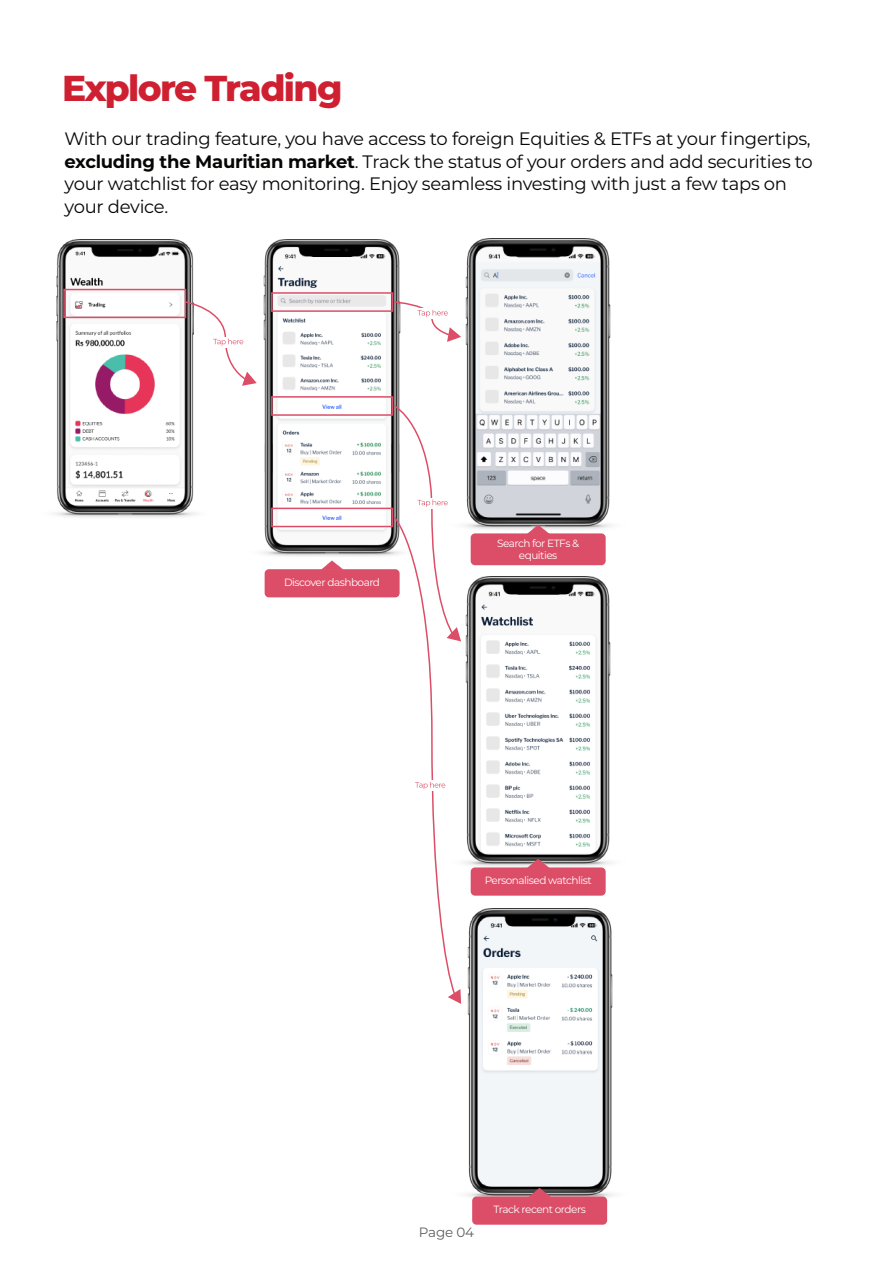
<style>
.page{position:relative;width:893px;height:1263px;background:#fff}
.page>*{position:absolute;margin:0;border:0;box-sizing:border-box;transform-origin:0 0}
.t1{font:800 36px "Montserrat";letter-spacing:-.045em;color:#cf2032}
.t2{font:18px/22.5px "Montserrat";letter-spacing:-.015em;color:#060705}
.t3{font:13.5px "Montserrat";letter-spacing:-.015em;color:#5e5f5f}
.t4{font:10.5px/12px "Montserrat";letter-spacing:-.045em;color:#fff;text-align:center}
.s1{font-weight:700}
</style>
<div class="page">
<img style="left:54px;top:239px;width:142px;height:279px">
<img style="left:464px;top:239px;width:148px;height:311px">
<img style="left:464px;top:576px;width:148px;height:312px">
<img style="left:262px;top:239px;width:138px;height:317px">
<div style="left:63px;top:289px;width:123px;height:29px;border:2px solid #dc4e67"></div>
<svg style="left:184px;top:301px;width:73px;height:85px"></svg>
<svg style="left:393px;top:301px;width:68px;height:41px"></svg>
<svg style="left:393px;top:404px;width:68px;height:504px"></svg>
<img style="left:438px;top:908px;width:176px;height:312px">
<div style="left:265px;top:569px;width:135px;height:28px;background:#dc4e67;border-radius:4px"></div>
<svg style="left:321px;top:560px;width:22px;height:10px"></svg>
<div style="left:471px;top:533px;width:135px;height:32px;background:#dc4e67;border-radius:4px"></div>
<svg style="left:527px;top:525px;width:22px;height:9px"></svg>
<div style="left:471px;top:867px;width:135px;height:29px;background:#dc4e67;border-radius:4px"></div>
<svg style="left:527px;top:859px;width:22px;height:9px"></svg>
<div style="left:472px;top:1196px;width:135px;height:29px;background:#dc4e67;border-radius:4px"></div>
<svg style="left:528px;top:1188px;width:23px;height:9px"></svg>
<div style="left:271px;top:396px;width:122px;height:20px;border:2px solid #dc4e67"></div>
<div style="left:271px;top:292px;width:122px;height:20px;border:2px solid #dc4e67"></div>
<div style="left:271px;top:508px;width:122px;height:19px;border:2px solid #dc4e67"></div>
<h1 class="t1" style="left:62px;top:62px;width:282px">Explore Trading</h1>
<p class="t2" style="left:65px;top:127px;width:750px">With our trading feature, you have access to foreign Equities &amp; ETFs at your fingertips, <span class="s1">excluding the Mauritian market</span>. Track the status of your orders and add securities to your watchlist for easy monitoring. Enjoy seamless investing with just a few taps on your device.</p>
<p class="t4" style="left:284px;top:576px;width:97px">Discover dashboard</p>
<p class="t4" style="left:497px;top:536px;width:84px">Search for ETFs &amp; equities</p>
<p class="t4" style="left:485px;top:874px;width:108px">Personalised watchlist</p>
<p class="t3" style="left:419px;top:1222px;width:57px">Page 04</p>
<p class="t4" style="left:493px;top:1203px;width:94px">Track recent orders</p>
</div>
